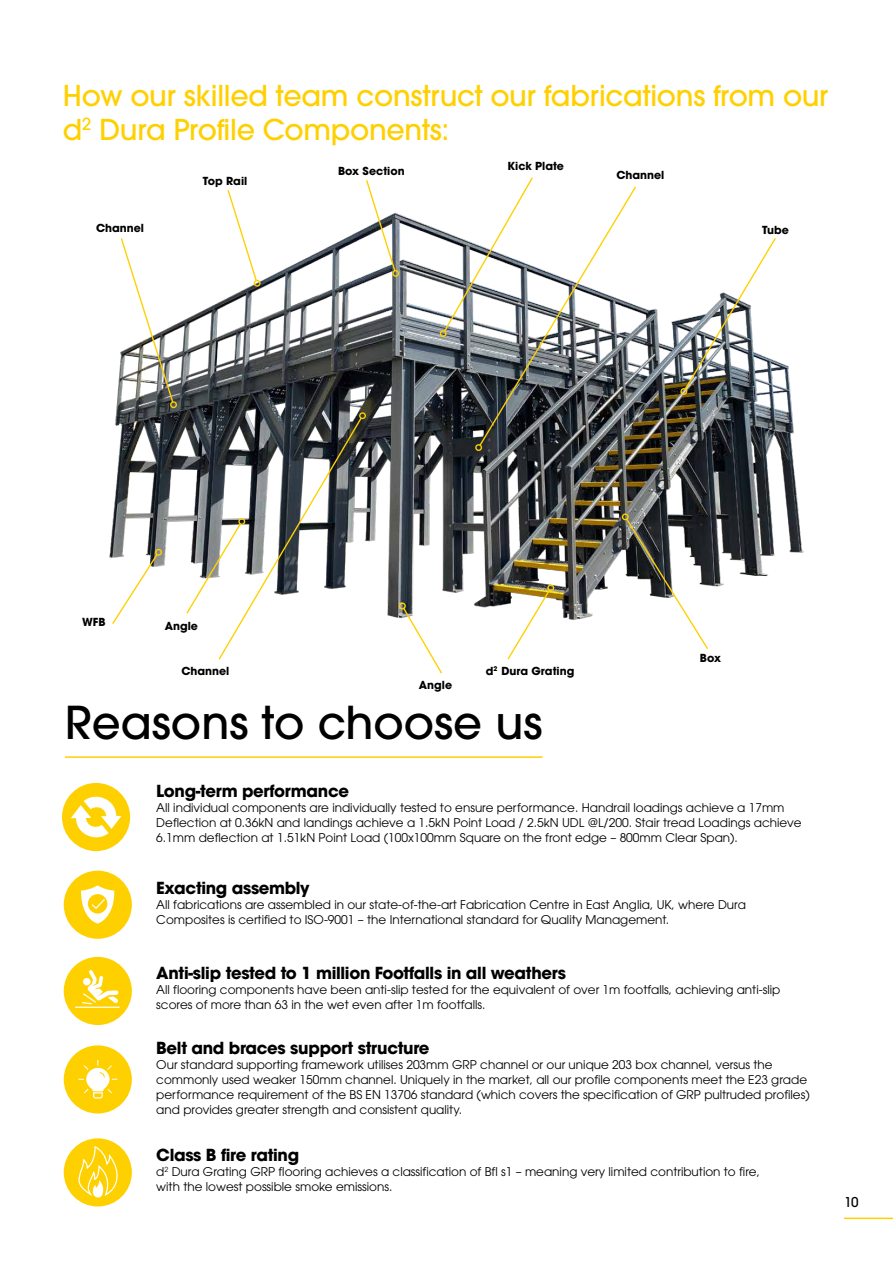
<style>
.page{position:relative;width:893px;height:1263px;background:#fff}
.page>*{position:absolute;margin:0;border:0;box-sizing:border-box;transform-origin:0 0}
.t1{font:500 45px "ITC Avant Garde Pro";color:#000}
.t2{font:500 28.5px/34.2px "ITC Avant Garde Pro";letter-spacing:-.01em;color:#ffd000}
.t3{font:700 16.5px "ITC Avant Garde Pro";letter-spacing:-.02em;color:#000}
.t4{font:500 13.5px "ITC Avant Garde Pro";color:#000}
.t5{font:12px/15px "ITC Avant Garde Pro";color:#000}
.t6{font:700 10.95px "ITC Avant Garde Pro";color:#000}
</style>
<div class="page">
<hr style="left:844px;top:1217px;width:49px;height:2px;background:#ffd000">
<img style="left:109px;top:215px;width:695px;height:405px">
<svg style="left:506px;top:588px;width:45px;height:72px"></svg>
<div style="left:547px;top:584px;width:7px;height:7px;border:1px solid #ffd000;border-radius:50%"></div>
<svg style="left:625px;top:517px;width:84px;height:132px"></svg>
<div style="left:622px;top:513px;width:7px;height:7px;border:1px solid #ffd000;border-radius:50%"></div>
<svg style="left:402px;top:606px;width:41px;height:68px"></svg>
<div style="left:399px;top:602px;width:7px;height:7px;border:1px solid #ffd000;border-radius:50%"></div>
<div style="left:359px;top:412px;width:7px;height:7px;border:1px solid #ffd000;border-radius:50%"></div>
<svg style="left:111px;top:553px;width:48px;height:71px"></svg>
<div style="left:155px;top:549px;width:7px;height:7px;border:1px solid #ffd000;border-radius:50%"></div>
<svg style="left:365px;top:180px;width:36px;height:98px"></svg>
<svg style="left:438px;top:177px;width:199px;height:275px"></svg>
<svg style="left:120px;top:237px;width:58px;height:173px"></svg>
<img style="left:679px;top:236px;width:98px;height:160px">
<svg style="left:226px;top:190px;width:36px;height:98px"></svg>
<svg style="left:185px;top:416px;width:178px;height:244px"></svg>
<div style="left:238px;top:518px;width:7px;height:7px;border:1px solid #ffd000;border-radius:50%"></div>
<hr style="left:65px;top:756px;width:478px;height:2px;background:#ffd000">
<div style="left:62px;top:783px;width:68px;height:68px;background:#ffd000;border-radius:50%"></div>
<svg style="left:71px;top:791px;width:50px;height:52px"></svg>
<div style="left:64px;top:871px;width:68px;height:68px;background:#ffd000;border-radius:50%"></div>
<svg style="left:81px;top:885px;width:34px;height:38px"></svg>
<div style="left:64px;top:957px;width:68px;height:68px;background:#ffd000;border-radius:50%"></div>
<svg style="left:75px;top:970px;width:45px;height:38px"></svg>
<div style="left:64px;top:1045px;width:68px;height:68px;background:#ffd000;border-radius:50%"></div>
<svg style="left:78px;top:1060px;width:40px;height:38px"></svg>
<div style="left:64px;top:1138px;width:68px;height:68px;background:#ffd000;border-radius:50%"></div>
<svg style="left:70px;top:1145px;width:52px;height:53px"></svg>
<h2 class="t2" style="left:63px;top:78px;width:767px">How our skilled team construct our fabrications from our d<sup>2</sup> Dura Profile Components:</h2>
<p class="t6" style="left:338px;top:164px;width:68px">Box Section</p>
<p class="t6" style="left:507px;top:159px;width:58px">Kick Plate</p>
<p class="t6" style="left:616px;top:167px;width:50px">Channel</p>
<p class="t6" style="left:203px;top:173px;width:46px">Top Rail</p>
<p class="t6" style="left:96px;top:221px;width:50px">Channel</p>
<p class="t6" style="left:762px;top:222px;width:28px">Tube</p>
<p class="t6" style="left:82px;top:615px;width:25px">WFB</p>
<p class="t6" style="left:165px;top:619px;width:35px">Angle</p>
<p class="t6" style="left:181px;top:664px;width:50px">Channel</p>
<p class="t6" style="left:419px;top:678px;width:35px">Angle</p>
<p class="t6" style="left:486px;top:664px;width:90px">d<sup>2</sup> Dura Grating</p>
<h1 class="t1" style="left:65px;top:694px;width:479px">Reasons to choose us</h1>
<p class="t6" style="left:700px;top:651px;width:23px">Box</p>
<h3 class="t3" style="left:156px;top:780px;width:194px">Long-term performance</h3>
<p class="t5" style="left:156px;top:800px;width:647px">All individual components are individually tested to ensure performance. Handrail loadings achieve a 17mm<br>Deflection at 0.36kN and landings achieve a 1.5kN Point Load / 2.5kN UDL @L/200. Stair tread Loadings achieve<br>6.1mm deflection at 1.51kN Point Load (100x100mm Square on the front edge – 800mm Clear Span).</p>
<h3 class="t3" style="left:156px;top:876px;width:155px">Exacting assembly</h3>
<p class="t5" style="left:156px;top:896px;width:591px">All fabrications are assembled in our state-of-the-art Fabrication Centre in East Anglia, UK, where Dura<br>Composites is certified to ISO-9001 – the International standard for Quality Management.</p>
<h3 class="t3" style="left:156px;top:962px;width:411px">Anti-slip tested to 1 million Footfalls in all weathers</h3>
<p class="t5" style="left:156px;top:982px;width:626px">All flooring components have been anti-slip tested for the equivalent of over 1m footfalls, achieving anti-slip scores of more than 63 in the wet even after 1m footfalls.</p>
<h3 class="t3" style="left:156px;top:1037px;width:275px">Belt and braces support structure</h3>
<p class="t5" style="left:156px;top:1057px;width:655px">Our standard supporting framework utilises 203mm GRP channel or our unique 203 box channel, versus the commonly used weaker 150mm channel. Uniquely in the market, all our profile components meet the E23 grade performance requirement of the BS EN 13706 standard (which covers the specification of GRP pultruded profiles) and provides greater strength and consistent quality.</p>
<h3 class="t3" style="left:156px;top:1144px;width:144px">Class B fire rating</h3>
<p class="t5" style="left:156px;top:1164px;width:605px">d<sup>2</sup> Dura Grating GRP flooring achieves a classification of Bfl s1 – meaning very limited contribution to fire, with the lowest possible smoke emissions.</p>
<p class="t4" style="left:844px;top:1193px;width:16px">10</p>
</div>
